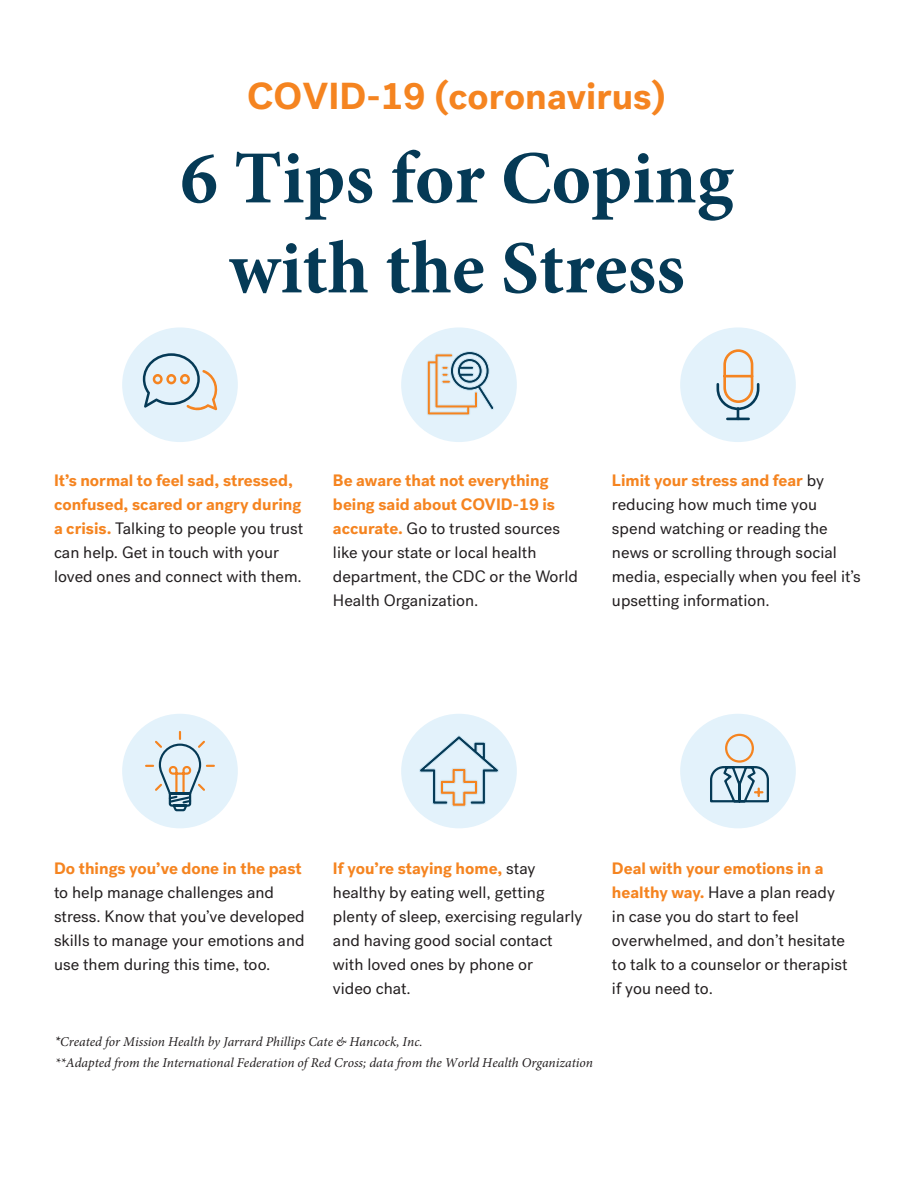
<style>
.page{position:relative;width:918px;height:1188px;background:#fff}
.page>*{position:absolute;margin:0;border:0;box-sizing:border-box;transform-origin:0 0}
.Headline{font:700 75px/90px "Minion Pro";color:#053a56;text-align:center}
.Headline-2{font:700 37.5px "Post Grotesk";color:#f58420}
.Body_Copy{font:16.5px/24px "Post Grotesk";color:#231f20}
.t1{font:italic 13.5px/20.4px "Minion Pro";color:#231f20}
.s1{font-weight:700;color:#f58420}
.s2{font-family:"Post Grotesk"}
</style>
<div class="page">
<div style="left:122px;top:327px;width:116px;height:115px;background:#e3f2fb;border-radius:50%"></div>
<div style="left:122px;top:714px;width:116px;height:114px;background:#e3f2fb;border-radius:50%"></div>
<div style="left:401px;top:327px;width:116px;height:115px;background:#e3f2fb;border-radius:50%"></div>
<div style="left:401px;top:714px;width:116px;height:114px;background:#e3f2fb;border-radius:50%"></div>
<div style="left:680px;top:327px;width:116px;height:115px;background:#e3f2fb;border-radius:50%"></div>
<div style="left:680px;top:714px;width:116px;height:114px;background:#e3f2fb;border-radius:50%"></div>
<svg style="left:143px;top:353px;width:75px;height:58px"></svg>
<svg style="left:716px;top:349px;width:44px;height:72px"></svg>
<svg style="left:145px;top:731px;width:70px;height:81px"></svg>
<svg style="left:427px;top:352px;width:67px;height:63px"></svg>
<svg style="left:419px;top:735px;width:80px;height:72px"></svg>
<div style="left:725px;top:734px;width:29px;height:29px;border:2px solid #f58420;border-radius:50%"></div>
<svg style="left:710px;top:766px;width:59px;height:37px"></svg>
<p class="Headline-2" style="left:247px;top:72px;width:421px">COVID-19 (coronavirus)</p>
<p class="Headline" style="left:180px;top:132px;width:555px">6 Tips for Coping with the Stress</p>
<p class="Body_Copy" style="left:54px;top:469px;width:251px"><span class="s1">It’s normal to feel sad, stressed, confused, scared or angry during a crisis.</span> Talking to people you trust can help. Get in touch with your loved ones and connect with them.</p>
<p class="Body_Copy" style="left:333px;top:469px;width:246px"><span class="s1">Be aware that not everything being said about COVID-19 is accurate.</span> Go to trusted sources like your state or local health department, the CDC or the World<br>Health Organization.</p>
<p class="Body_Copy" style="left:612px;top:469px;width:250px"><span class="s1">Limit your stress and fear</span> by reducing how much time you spend watching or reading the news or scrolling through social media, especially when you feel it’s upsetting information.</p>
<p class="Body_Copy" style="left:54px;top:856px;width:252px"><span class="s1">Do things you’ve done in the past </span>to help manage challenges and stress. Know that you’ve developed skills to manage your emotions and use them during this time, too.</p>
<p class="Body_Copy" style="left:333px;top:857px;width:251px"><span class="s1">If you’re staying home,</span> stay healthy by eating well, getting plenty of sleep, exercising regularly and having good social contact with loved ones by phone or<br>video chat.</p>
<p class="t1" style="left:55px;top:1032px;width:539px"><span class="s2">*</span>Created for Mission Health by Jarrard Phillips Cate &amp; Hancock, Inc.<br>**Adapted from the International Federation of Red Cross; data from the World Health Organization</p>
<p class="Body_Copy" style="left:612px;top:857px;width:237px"><span class="s1">Deal with your emotions in a healthy way.</span> Have a plan ready in case you do start to feel overwhelmed, and don’t hesitate to talk to a counselor or therapist if you need to.</p>
</div>
